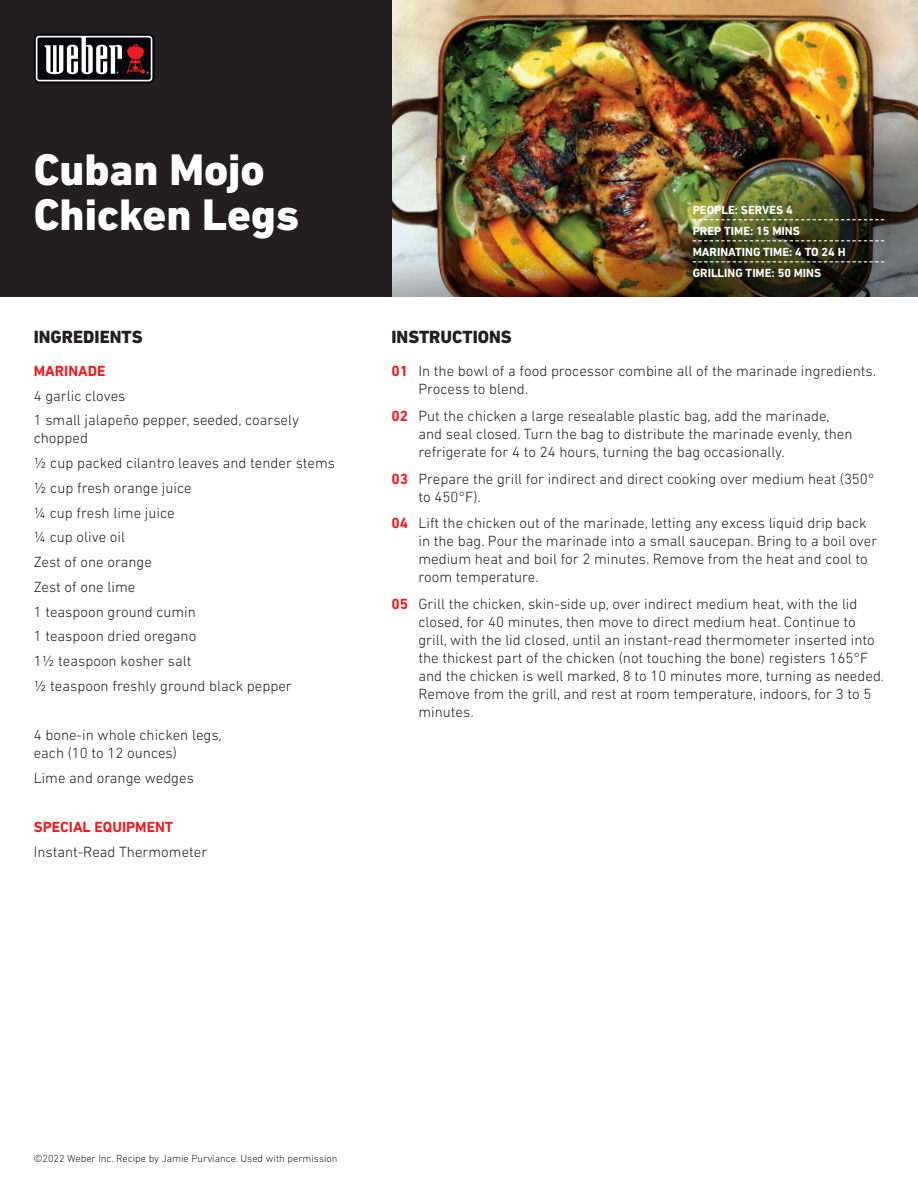
<style>
.page{position:relative;width:918px;height:1188px;background:#fff}
.page>*{position:absolute;margin:0;border:0;box-sizing:border-box;transform-origin:0 0}
.t1{font:800 45px/45px "DIN Next LT Pro";color:#fff}
.t2{font:800 18px "DIN Next LT Pro";color:#231f20}
.t3{font:300 15px/18px "DIN Next LT Pro";color:#231f20}
.t4{font:700 15px "DIN Next LT Pro";color:#ee1d23}
.t5{font:700 12px/21.1px "DIN Next LT Pro";color:#fff}
.t6{font:300 10.5px "DIN Next LT Pro";color:#231f20}
.s1{font-weight:700;color:#ee1d23}
</style>
<div class="page">
<img style="left:392px;top:0;width:526px;height:297px">
<div style="left:0;top:0;width:392px;height:297px;background:#231f20"></div>
<svg style="left:34px;top:34px;width:120px;height:49px"></svg>
<svg style="left:36px;top:36px;width:116px;height:45px"></svg>
<svg style="left:693px;top:219px;width:191px;height:1px"></svg>
<svg style="left:693px;top:240px;width:191px;height:1px"></svg>
<svg style="left:693px;top:261px;width:191px;height:1px"></svg>
<h1 class="t1" style="left:34px;top:147px;width:267px">Cuban Mojo<br>Chicken Legs</h1>
<p class="t2" style="left:34px;top:326px;width:110px">INGREDIENTS</p>
<p class="t2" style="left:392px;top:326px;width:122px">INSTRUCTIONS</p>
<p class="t5" style="left:693px;top:199px;width:154px">PEOPLE: SERVES 4<br>PREP TIME: 15 MINS<br>MARINATING TIME: 4 TO 24 H<br>GRILLING TIME: 50 MINS</p>
<p class="t4" style="left:34px;top:362px;width:74px">MARINADE</p>
<p class="t3" style="left:34px;top:383px;width:267px;line-height:24.8px">4 garlic cloves<br>1 small jalapeño pepper, seeded, coarsely</p>
<p class="t3" style="left:34px;top:426px;width:303px;line-height:24.8px">chopped<br>½ cup packed cilantro leaves and tender stems ½ cup fresh orange juice<br>¼ cup fresh lime juice<br>¼ cup olive oil<br>Zest of one orange<br>Zest of one lime<br>1 teaspoon ground cumin<br>1 teaspoon dried oregano<br>1½ teaspoon kosher salt<br>½ teaspoon freshly ground black pepper</p>
<p class="t3" style="left:34px;top:726px;width:190px">4 bone-in whole chicken legs, each (10 to 12 ounces)</p>
<p class="t3" style="left:34px;top:769px;width:162px">Lime and orange wedges</p>
<p class="t4" style="left:34px;top:819px;width:141px">SPECIAL EQUIPMENT</p>
<p class="t3" style="left:34px;top:843px;width:175px">Instant-Read Thermometer</p>
<p class="t3" style="left:418px;top:361px;width:459px;text-indent:-27px"><span class="s1">01</span> In the bowl of a food processor combine all of the marinade ingredients.<br>Process to blend.</p>
<p class="t3" style="left:418px;top:406px;width:436px;text-indent:-27px"><span class="s1">02</span> Put the chicken a large resealable plastic bag, add the marinade, and seal closed. Turn the bag to distribute the marinade evenly, then refrigerate for 4 to 24 hours, turning the bag occasionally.</p>
<p class="t3" style="left:418px;top:469px;width:458px;text-indent:-27px"><span class="s1">03</span> Prepare the grill for indirect and direct cooking over medium heat (350° to 450°F).</p>
<p class="t3" style="left:418px;top:514px;width:460px;text-indent:-27px"><span class="s1">04</span> Lift the chicken out of the marinade, letting any excess liquid drip back in the bag. Pour the marinade into a small saucepan. Bring to a boil over medium heat and boil for 2 minutes. Remove from the heat and cool to room temperature.</p>
<p class="t3" style="left:418px;top:595px;width:467px;text-indent:-27px"><span class="s1">05</span> Grill the chicken, skin-side up, over indirect medium heat, with the lid closed, for 40 minutes, then move to direct medium heat. Continue to grill, with the lid closed, until an instant-read thermometer inserted into the thickest part of the chicken (not touching the bone) registers 165°F and the chicken is well marked, 8 to 10 minutes more, turning as needed.<br>Remove from the grill, and rest at room temperature, indoors, for 3 to 5 minutes.</p>
<p class="t6" style="left:34px;top:1153px;width:305px">©2022 Weber Inc. Recipe by Jamie Purviance. Used with permission</p>
</div>
